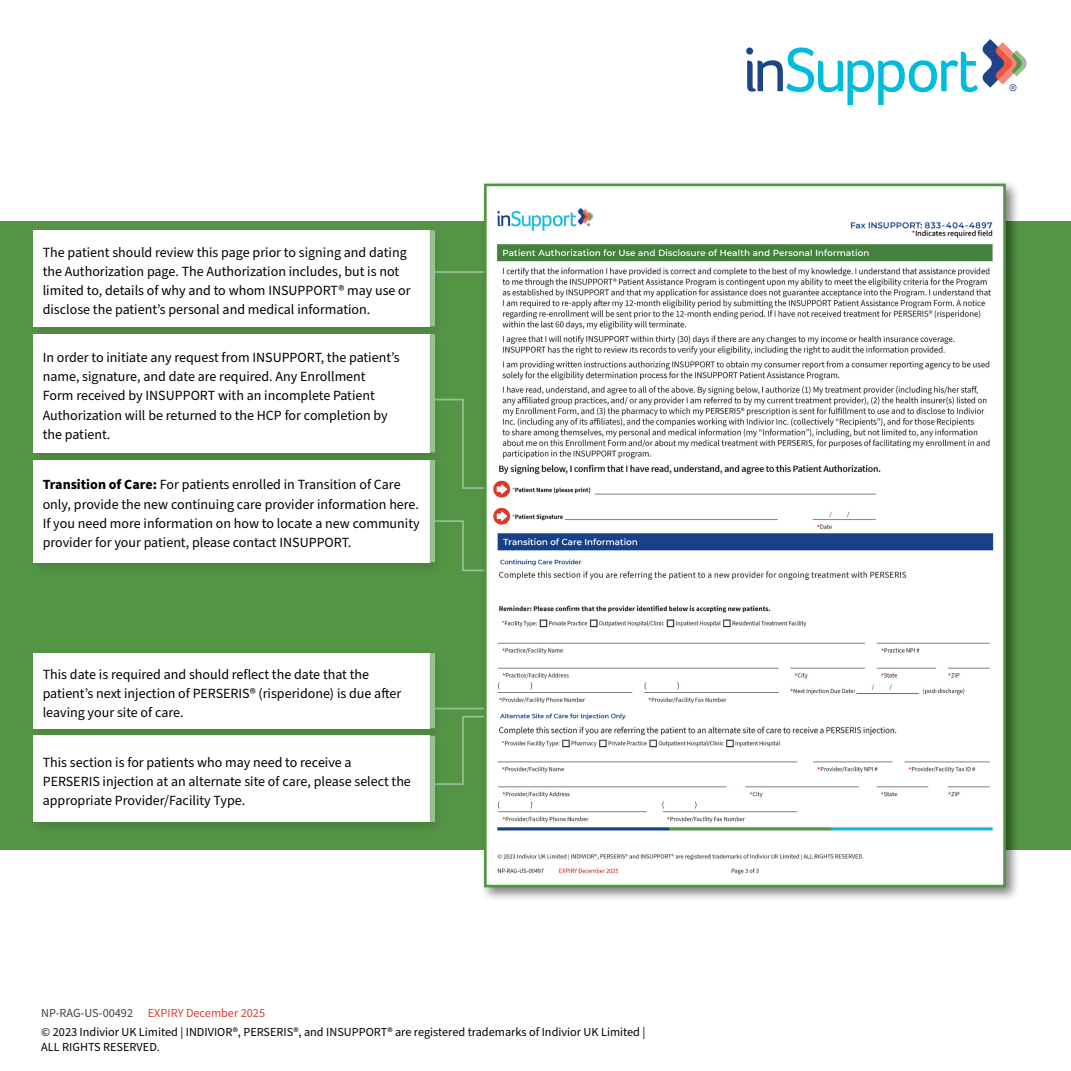
<style>
.page{position:relative;width:1071px;height:1071px;background:#fff}
.page>*{position:absolute;margin:0;border:0;box-sizing:border-box;transform-origin:0 0}
.Body_8_11{font:14px/19.2px "Source Sans Pro";color:#000}
.End_Matter{font:12.25px/15.8px "Source Sans Pro";color:#000}
.End_Matter-2{font:12.25px "Source Sans Pro";color:#d54134}
.s1{font-weight:700}
.s2{color:#414042}
</style>
<div class="page">
<div style="left:0;top:208px;width:1071px;height:742px;background:#539545"></div>
<div style="left:0;top:850px;width:1071px;height:221px;background:#fff"></div>
<div style="left:0;top:0;width:1071px;height:220px;background:#fff"></div>
<svg style="left:444px;top:520px;width:36px;height:52px"></svg>
<svg style="left:444px;top:398px;width:36px;height:91px"></svg>
<hr style="left:366px;top:271px;width:118px;height:2px;background:#98c091">
<svg style="left:444px;top:707px;width:36px;height:78px"></svg>
<svg style="left:746px;top:39px;width:281px;height:66px"></svg>
<div style="left:480px;top:180px;width:541px;height:722px;background:#000;opacity:.5"></div>
<img style="left:488px;top:188px;width:514px;height:695px">
<div style="left:484px;top:184px;width:522px;height:703px;border:3px solid #539545"></div>
<div style="left:29px;top:227px;width:415px;height:114px;background:#000;opacity:.12"></div>
<div style="left:33px;top:230px;width:397px;height:96px;background:#fff"></div>
<div style="left:430px;top:230px;width:5px;height:96px;background:#98c091"></div>
<div style="left:29px;top:331px;width:415px;height:136px;background:#000;opacity:.12"></div>
<div style="left:33px;top:334px;width:397px;height:118px;background:#fff"></div>
<div style="left:430px;top:334px;width:5px;height:118px;background:#98c091"></div>
<div style="left:29px;top:457px;width:415px;height:119px;background:#4f8e42"></div>
<div style="left:33px;top:460px;width:397px;height:102px;background:#fff"></div>
<div style="left:430px;top:460px;width:5px;height:102px;background:#98c091"></div>
<div style="left:29px;top:650px;width:415px;height:93px;background:#000;opacity:.12"></div>
<div style="left:33px;top:653px;width:397px;height:75px;background:#fff"></div>
<div style="left:430px;top:653px;width:5px;height:75px;background:#98c091"></div>
<div style="left:29px;top:733px;width:415px;height:103px;background:#4f8f42"></div>
<div style="left:33px;top:736px;width:397px;height:86px;background:#fff"></div>
<div style="left:430px;top:736px;width:5px;height:86px;background:#98c091"></div>
<p class="Body_8_11" style="left:43px;top:243px;width:370px">The patient should review this page prior to signing and dating the Authorization page. The Authorization includes, but is not limited to, details of why and to whom INSUPPORT® may use or disclose the patient’s personal and medical information.</p>
<p class="Body_8_11" style="left:43px;top:348px;width:359px">In order to initiate any request from INSUPPORT, the patient’s name, signature, and date are required. Any Enrollment Form received by INSUPPORT with an incomplete Patient Authorization will be returned to the HCP for completion by the patient.</p>
<p class="Body_8_11" style="left:43px;top:476px;width:378px"><span class="s1">Transition of Care:</span> For patients enrolled in Transition of Care only, provide the new continuing care provider information here.<br>If you need more information on how to locate a new community provider for your patient, please contact INSUPPORT.</p>
<p class="Body_8_11" style="left:43px;top:665px;width:360px">This date is required and should reflect the date that the patient’s next injection of PERSERIS® (risperidone) is due after leaving your site of care.</p>
<p class="Body_8_11" style="left:43px;top:753px;width:370px">This section is for patients who may need to receive a<br>PERSERIS injection at an alternate site of care, please select the appropriate Provider/Facility Type.</p>
<p class="End_Matter-2" style="left:41px;top:1005px;width:225px"><span class="s2">NP-RAG-US-00492</span> EXPIRY December 2025</p>
<p class="End_Matter" style="left:41px;top:1024px;width:606px">© 2023 Indivior UK Limited | INDIVIOR®, PERSERIS®, and INSUPPORT® are registered trademarks of Indivior UK Limited |<br>ALL RIGHTS RESERVED.</p>
</div>
